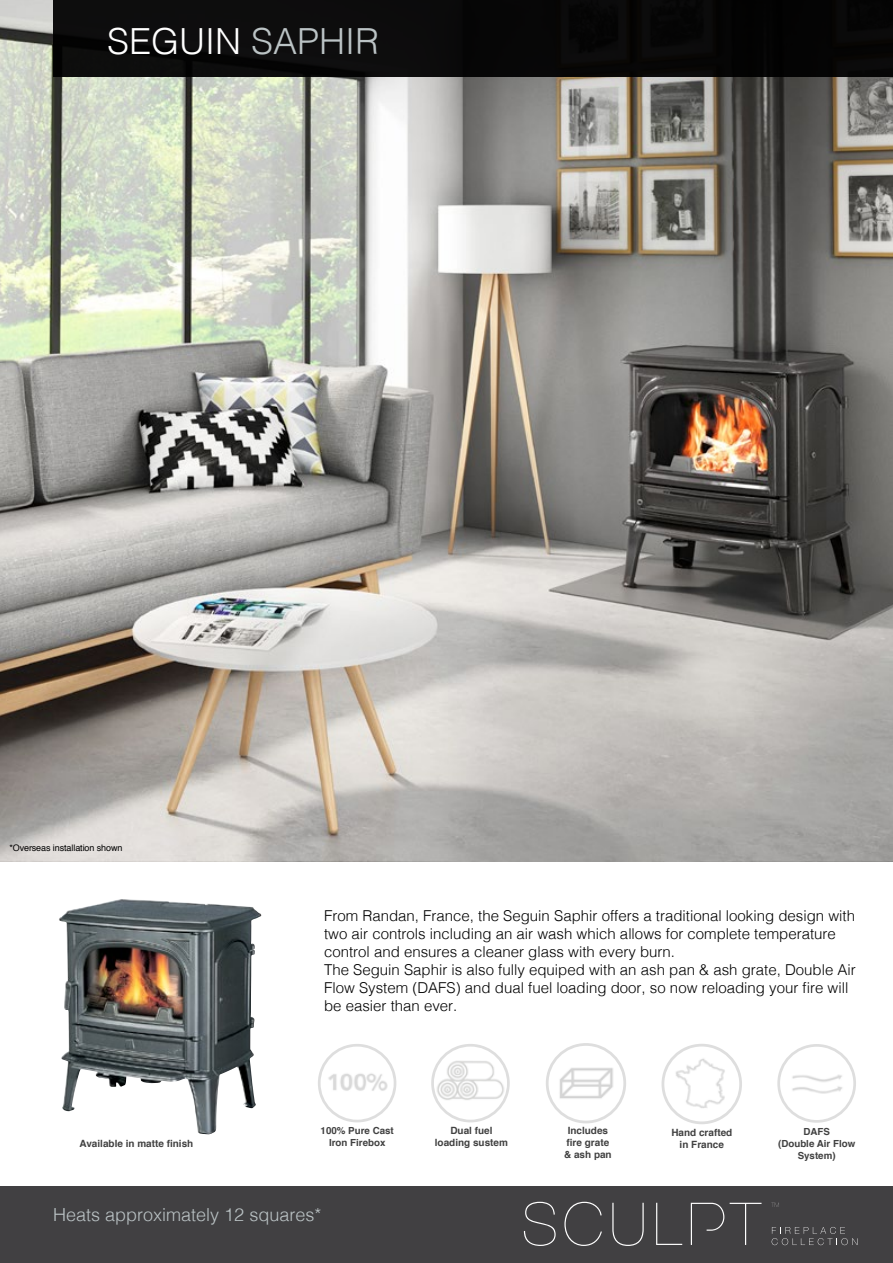
<style>
.page{position:relative;width:893px;height:1263px;background:#fff}
.page>*{position:absolute;margin:0;border:0;box-sizing:border-box;transform-origin:0 0}
.t1{font:300 36px "Helvetica";color:#fff}
.t2{font:300 18px "Helvetica";color:#bbc3c5}
.t3{font:300 15px/18px "Helvetica";color:#000}
.t4{font:700 9.9px/12px "Helvetica";color:#414141;text-align:center}
.t5{font:700 9.75px/11.7px "Helvetica";color:#414141;text-align:center}
.t6{font:9px "Helvetica";letter-spacing:-.01em;color:#000}
.s1{color:#bbc3c5}
</style>
<div class="page">
<img style="left:0;top:0;width:893px;height:861px">
<div style="left:0;top:1186px;width:893px;height:77px;background:#414042"></div>
<svg style="left:772px;top:1227px;width:85px;height:18px"></svg>
<svg style="left:771px;top:1202px;width:8px;height:5px"></svg>
<svg style="left:524px;top:1202px;width:32px;height:44px"></svg>
<svg style="left:612px;top:1203px;width:32px;height:43px"></svg>
<svg style="left:656px;top:1203px;width:26px;height:42px"></svg>
<svg style="left:730px;top:1203px;width:31px;height:42px"></svg>
<svg style="left:564px;top:1202px;width:38px;height:44px"></svg>
<svg style="left:691px;top:1203px;width:33px;height:42px"></svg>
<img style="left:661px;top:1044px;width:81px;height:80px">
<img style="left:546px;top:1043px;width:80px;height:80px">
<div style="left:53px;top:0;width:840px;height:77px;background:#0a090a"></div>
<img style="left:59px;top:899px;width:135px;height:212px">
<img style="left:318px;top:1044px;width:78px;height:78px">
<img style="left:777px;top:1044px;width:79px;height:79px">
<img style="left:431px;top:1044px;width:79px;height:78px">
<h1 class="t1" style="left:107px;top:11px;width:274px">SEGUIN <span class="s1">SAPHIR</span></h1>
<p class="t6" style="left:9px;top:840px;width:115px">*Overseas installation shown</p>
<p class="t4" style="left:80px;top:1138px;width:115px">Available in matte finish</p>
<p class="t3" style="left:324px;top:905px;width:533px">From Randan, France, the Seguin Saphir offers a traditional looking design with two air controls including an air wash which allows for complete temperature control and ensures a cleaner glass with every burn.<br>The Seguin Saphir is also fully equiped with an ash pan &amp; ash grate, Double Air Flow System (DAFS) and dual fuel loading door, so now reloading your fire will be easier than ever.</p>
<p class="t4" style="left:435px;top:1125px;width:75px">Dual fuel loading sustem</p>
<p class="t5" style="left:321px;top:1125px;width:75px">100% Pure Cast<br>Iron Firebox</p>
<p class="t5" style="left:778px;top:1126px;width:79px">DAFS<br>(Double Air Flow<br>System)</p>
<p class="t4" style="left:564px;top:1125px;width:49px">Includes fire grate &amp; ash pan</p>
<p class="t4" style="left:671px;top:1127px;width:62px">Hand crafted in France</p>
<p class="t2" style="left:53px;top:1199px;width:270px">Heats approximately 12 squares*</p>
</div>
